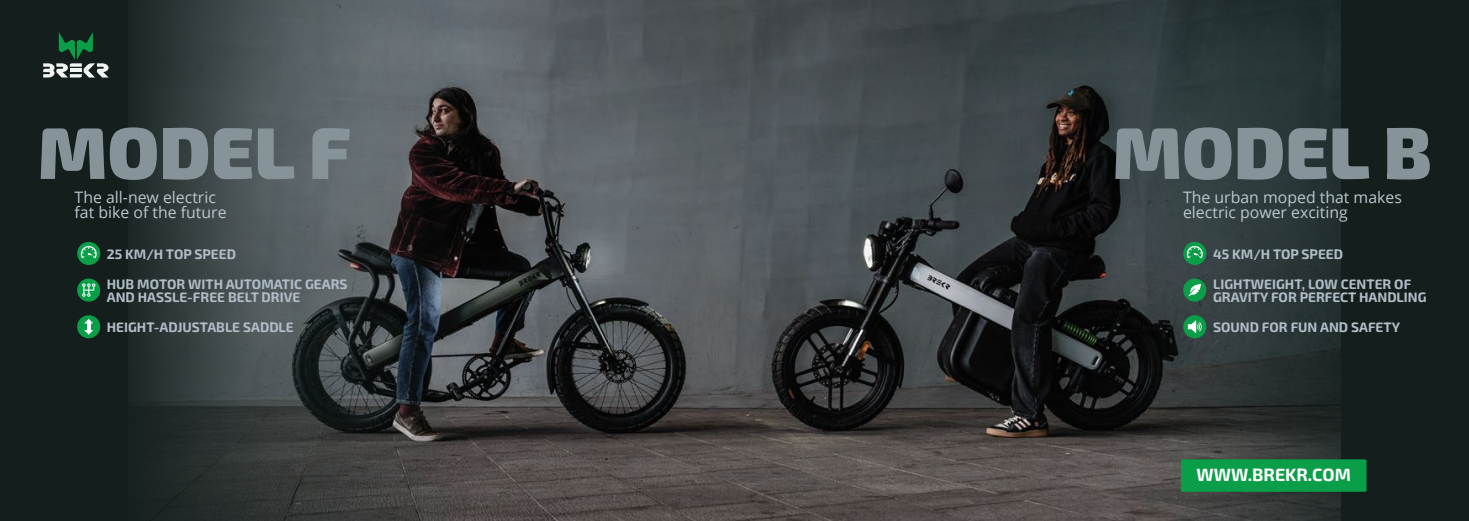
<style>
.page{position:relative;width:1469px;height:521px;background:#fff}
.page>*{position:absolute;margin:0;border:0;box-sizing:border-box;transform-origin:0 0}
.t1{font:900 73.15px "Exo 2";color:#869399}
.t2{font:700 17.68px "Exo 2";color:#fff}
.t3{font:15.75px/15.6px "Open Sans";color:#bac7ce}
.t4{font:700 13.65px/29.9px "Exo 2";color:#b0bdc6}
</style>
<div class="page">
<div style="left:0;top:0;width:1468px;height:521px;background:#131e1d"></div>
<img style="left:474px;top:0;width:658px;height:521px">
<svg style="left:1132px;top:0;width:235px;height:521px"></svg>
<div style="left:1180px;top:459px;width:186px;height:33px;background:#0b9e49;border-radius:2px"></div>
<svg style="left:132px;top:0;width:342px;height:521px"></svg>
<svg style="left:43px;top:32px;width:66px;height:46px"></svg>
<div style="left:77px;top:242px;width:23px;height:23px;background:#0b9e49;border-radius:50%"></div>
<div style="left:77px;top:278px;width:23px;height:24px;background:#0b9e49;border-radius:50%"></div>
<div style="left:77px;top:315px;width:23px;height:23px;background:#0b9e49;border-radius:50%"></div>
<div style="left:1183px;top:242px;width:23px;height:23px;background:#0b9e49;border-radius:50%"></div>
<svg style="left:1186px;top:245px;width:17px;height:13px"></svg>
<svg style="left:80px;top:245px;width:17px;height:13px"></svg>
<svg style="left:82px;top:283px;width:13px;height:14px"></svg>
<svg style="left:84px;top:319px;width:9px;height:16px"></svg>
<div style="left:1183px;top:278px;width:23px;height:24px;background:#0b9e49;border-radius:50%"></div>
<svg style="left:1188px;top:284px;width:12px;height:12px"></svg>
<div style="left:1183px;top:315px;width:23px;height:23px;background:#0b9e49;border-radius:50%"></div>
<svg style="left:1187px;top:320px;width:15px;height:13px"></svg>
<h1 class="t1" style="left:38px;top:102px;width:314px">MODEL F</h1>
<p class="t3" style="left:75px;top:189px;width:143px">The all-new electric</p>
<p class="t3" style="left:75px;top:204px;width:153px">fat bike of the future</p>
<p class="t4" style="left:107px;top:238px;width:242px">25 KM/H TOP SPEED<br>HUB MOTOR WITH AUTOMATIC GEARS</p>
<p class="t4" style="left:107px;top:282px;width:195px">AND HASSLE-FREE BELT DRIVE</p>
<h1 class="t1" style="left:1112px;top:102px;width:321px">MODEL B</h1>
<p class="t3" style="left:1183px;top:189px;width:220px">The urban moped that makes electric power exciting</p>
<p class="t4" style="left:1213px;top:238px;width:200px">45 KM/H TOP SPEED<br>LIGHTWEIGHT, LOW CENTER OF</p>
<p class="t4" style="left:1213px;top:282px;width:215px">GRAVITY FOR PERFECT HANDLING</p>
<p class="t4" style="left:107px;top:312px;width:188px">HEIGHT-ADJUSTABLE SADDLE</p>
<p class="t4" style="left:1213px;top:312px;width:188px">SOUND FOR FUN AND SAFETY</p>
<p class="t2" style="left:1196px;top:463px;width:156px">WWW.BREKR.COM</p>
</div>
